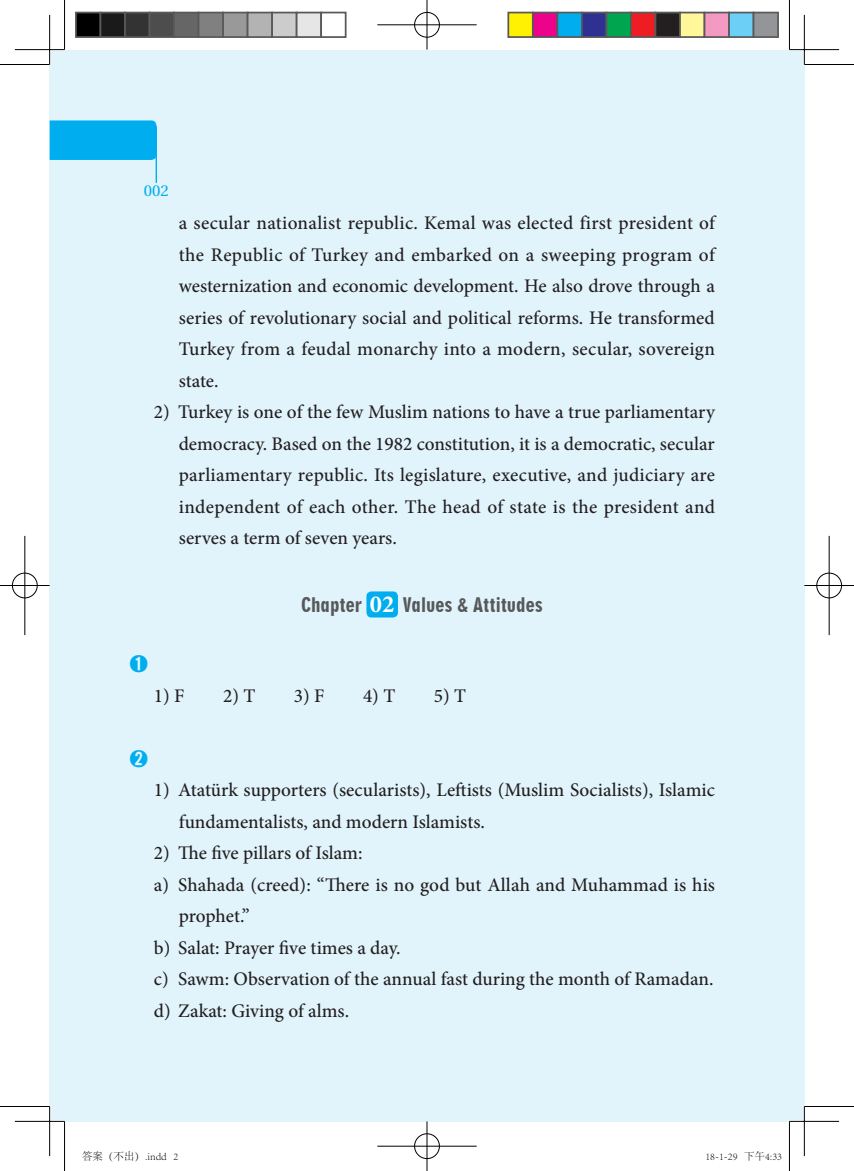
<style>
.page{position:relative;width:854px;height:1171px;background:#fff}
.page>*{position:absolute;margin:0;border:0;box-sizing:border-box;transform-origin:0 0}
.t1{font:700 24.5px "Minion Pro";color:#fff}
.答案文{font:500 19.25px/31.5px "Minion Pro";color:#231f20;text-align:justify}
.练习章{font:19.25px "Geometric 706 BT Black Condensed B";color:#57585a}
.练习标题{font:500 19.25px "Adobe Myungjo Std";color:#00aeef}
.t2{font:15.75px "Utopia";color:#00aeef}
.t3{font:300 10.5px "Adobe Song Std";color:#000}
</style>
<div class="page">
<div style="left:789px;top:50px;width:15px;height:1071px;background:#e1f4fc"></div>
<div style="left:50px;top:50px;width:739px;height:1071px;background:#e1f4fc"></div>
<svg style="left:50px;top:120px;width:107px;height:63px"></svg>
<div style="left:366px;top:591px;width:32px;height:26px;background:#00aeef;border-radius:5px"></div>
<hr style="left:15px;top:48px;width:49px;height:3px;background:#fff">
<hr style="left:789px;top:48px;width:49px;height:3px;background:#fff">
<hr style="left:15px;top:1120px;width:49px;height:2px;background:#fff">
<hr style="left:789px;top:1120px;width:49px;height:2px;background:#fff">
<hr style="left:48px;top:15px;width:3px;height:49px;background:#fff">
<hr style="left:48px;top:1106px;width:3px;height:50px;background:#fff">
<hr style="left:802px;top:15px;width:3px;height:49px;background:#fff">
<hr style="left:802px;top:1106px;width:3px;height:50px;background:#fff">
<hr style="left:0;top:64px;width:50px;height:1px;background:#000">
<hr style="left:804px;top:64px;width:49px;height:1px;background:#000">
<hr style="left:0;top:1106px;width:50px;height:1px;background:#000">
<hr style="left:804px;top:1106px;width:49px;height:1px;background:#000">
<hr style="left:64px;top:0;width:1px;height:50px;background:#000">
<hr style="left:64px;top:1121px;width:1px;height:50px;background:#000">
<hr style="left:788px;top:0;width:1px;height:50px;background:#000">
<hr style="left:788px;top:1121px;width:1px;height:50px;background:#000">
<hr style="left:15px;top:49px;width:49px;height:1px;background:#000">
<hr style="left:789px;top:49px;width:49px;height:1px;background:#000">
<hr style="left:15px;top:1121px;width:49px;height:1px;background:#000">
<hr style="left:789px;top:1121px;width:49px;height:1px;background:#000">
<hr style="left:49px;top:15px;width:1px;height:49px;background:#000">
<hr style="left:49px;top:1106px;width:1px;height:50px;background:#000">
<hr style="left:803px;top:15px;width:1px;height:49px;background:#000">
<hr style="left:803px;top:1106px;width:1px;height:50px;background:#000">
<div style="left:413px;top:11px;width:27px;height:27px;border:2px solid #fff;border-radius:50%"></div>
<hr style="left:377px;top:24px;width:99px;height:2px;background:#fff">
<hr style="left:425px;top:0;width:3px;height:50px;background:#fff">
<div style="left:414px;top:12px;width:25px;height:25px;border:1px solid #000;border-radius:50%"></div>
<hr style="left:377px;top:25px;width:99px;height:1px;background:#000">
<hr style="left:426px;top:0;width:1px;height:50px;background:#000">
<div style="left:413px;top:1132px;width:27px;height:28px;border:2px solid #fff;border-radius:50%"></div>
<hr style="left:377px;top:1145px;width:99px;height:2px;background:#fff">
<hr style="left:425px;top:1121px;width:3px;height:50px;background:#fff">
<div style="left:414px;top:1133px;width:25px;height:26px;border:1px solid #000;border-radius:50%"></div>
<hr style="left:377px;top:1146px;width:99px;height:1px;background:#000">
<hr style="left:426px;top:1121px;width:1px;height:50px;background:#000">
<div style="left:11px;top:572px;width:27px;height:27px;border:2px solid #fff;border-radius:50%"></div>
<hr style="left:0;top:584px;width:50px;height:3px;background:#fff">
<hr style="left:24px;top:536px;width:2px;height:99px;background:#fff">
<div style="left:12px;top:573px;width:25px;height:25px;border:1px solid #000;border-radius:50%"></div>
<hr style="left:0;top:585px;width:50px;height:1px;background:#000">
<hr style="left:25px;top:536px;width:1px;height:99px;background:#000">
<div style="left:815px;top:572px;width:27px;height:27px;border:2px solid #fff;border-radius:50%"></div>
<hr style="left:804px;top:584px;width:49px;height:3px;background:#fff">
<hr style="left:827px;top:536px;width:3px;height:99px;background:#fff">
<div style="left:816px;top:573px;width:25px;height:25px;border:1px solid #000;border-radius:50%"></div>
<hr style="left:804px;top:585px;width:49px;height:1px;background:#000">
<hr style="left:828px;top:536px;width:1px;height:99px;background:#000">
<div style="left:76px;top:13px;width:24px;height:24px;background:#000"></div>
<div style="left:75px;top:12px;width:26px;height:26px;border:2px solid #595959"></div>
<div style="left:100px;top:13px;width:25px;height:24px;background:#1a1a1a"></div>
<div style="left:99px;top:12px;width:27px;height:26px;border:2px solid #595959"></div>
<div style="left:125px;top:13px;width:24px;height:24px;background:#333"></div>
<div style="left:124px;top:12px;width:26px;height:26px;border:2px solid #595959"></div>
<div style="left:149px;top:13px;width:25px;height:24px;background:#4d4d4d"></div>
<div style="left:148px;top:12px;width:27px;height:26px;border:2px solid #595959"></div>
<div style="left:174px;top:13px;width:24px;height:24px;background:#666"></div>
<div style="left:173px;top:12px;width:26px;height:26px;border:2px solid #595959"></div>
<div style="left:198px;top:13px;width:25px;height:24px;background:#808080"></div>
<div style="left:197px;top:12px;width:27px;height:26px;border:2px solid #595959"></div>
<div style="left:223px;top:13px;width:24px;height:24px;background:#999"></div>
<div style="left:222px;top:12px;width:26px;height:26px;border:2px solid #595959"></div>
<div style="left:247px;top:13px;width:25px;height:24px;background:#b3b3b3"></div>
<div style="left:246px;top:12px;width:27px;height:26px;border:2px solid #595959"></div>
<div style="left:272px;top:13px;width:24px;height:24px;background:#ccc"></div>
<div style="left:271px;top:12px;width:26px;height:26px;border:2px solid #595959"></div>
<div style="left:296px;top:13px;width:25px;height:24px;background:#e6e6e6"></div>
<div style="left:295px;top:12px;width:27px;height:26px;border:2px solid #595959"></div>
<div style="left:320px;top:12px;width:26px;height:26px;border:2px solid #595959"></div>
<div style="left:508px;top:13px;width:24px;height:24px;background:#fff101"></div>
<div style="left:507px;top:12px;width:26px;height:26px;border:2px solid #595959"></div>
<div style="left:532px;top:13px;width:25px;height:24px;background:#ed028c"></div>
<div style="left:531px;top:12px;width:27px;height:26px;border:2px solid #595959"></div>
<div style="left:557px;top:13px;width:24px;height:24px;background:#00aeef"></div>
<div style="left:556px;top:12px;width:26px;height:26px;border:2px solid #595959"></div>
<div style="left:581px;top:13px;width:25px;height:24px;background:#2e3092"></div>
<div style="left:580px;top:12px;width:27px;height:26px;border:2px solid #595959"></div>
<div style="left:606px;top:13px;width:24px;height:24px;background:#00a54f"></div>
<div style="left:605px;top:12px;width:26px;height:26px;border:2px solid #595959"></div>
<div style="left:630px;top:13px;width:25px;height:24px;background:#ee1d23"></div>
<div style="left:629px;top:12px;width:27px;height:26px;border:2px solid #595959"></div>
<div style="left:655px;top:13px;width:24px;height:24px;background:#231f20"></div>
<div style="left:654px;top:12px;width:26px;height:26px;border:2px solid #595959"></div>
<div style="left:679px;top:13px;width:25px;height:24px;background:#fff79a"></div>
<div style="left:678px;top:12px;width:27px;height:26px;border:2px solid #595959"></div>
<div style="left:704px;top:13px;width:24px;height:24px;background:#f499c2"></div>
<div style="left:703px;top:12px;width:26px;height:26px;border:2px solid #595959"></div>
<div style="left:728px;top:13px;width:25px;height:24px;background:#6bcff6"></div>
<div style="left:727px;top:12px;width:27px;height:26px;border:2px solid #595959"></div>
<div style="left:753px;top:13px;width:24px;height:24px;background:#939598"></div>
<div style="left:752px;top:12px;width:26px;height:26px;border:2px solid #595959"></div>
<p class="t2" style="left:144px;top:182px;width:27px">002</p>
<p class="答案文" style="left:179px;top:207px;width:537px">a secular nationalist republic. Kemal was elected first president of the Republic of Turkey and embarked on a sweeping program of westernization and economic development. He also drove through a series of revolutionary social and political reforms. He transformed Turkey from a feudal monarchy into a modern, secular, sovereign state.</p>
<p class="答案文" style="left:179px;top:396px;width:537px;text-indent:-25px">2) Turkey is one of the few Muslim nations to have a true parliamentary democracy. Based on the 1982 constitution, it is a democratic, secular parliamentary republic. Its legislature, executive, and judiciary are independent of each other. The head of state is the president and serves a term of seven years.</p>
<p class="练习章" style="left:301px;top:593px;width:62px">Chapter</p>
<p class="t1" style="left:370px;top:587px;width:26px">02</p>
<p class="练习章" style="left:402px;top:593px;width:141px">Values &amp; Attitudes</p>
<p class="练习标题" style="left:129px;top:654px;width:21px">➊</p>
<p class="答案文" style="left:154px;top:680px;width:32px">1) F</p>
<p class="答案文" style="left:223px;top:680px;width:34px">2) T</p>
<p class="答案文" style="left:294px;top:680px;width:32px">3) F</p>
<p class="答案文" style="left:363px;top:680px;width:34px">4) T</p>
<p class="答案文" style="left:433px;top:680px;width:34px">5) T</p>
<p class="练习标题" style="left:129px;top:749px;width:21px">➋</p>
<p class="答案文" style="left:179px;top:774px;width:537px;text-indent:-25px">1) Atatürk supporters (secularists), Leftists (Muslim Socialists), Islamic fundamentalists, and modern Islamists.</p>
<p class="答案文" style="left:154px;top:837px;width:210px">2) The five pillars of Islam:</p>
<p class="答案文" style="left:179px;top:869px;width:537px;text-indent:-25px">a) Shahada (creed): “There is no god but Allah and Muhammad is his prophet.”</p>
<p class="答案文" style="left:154px;top:932px;width:248px">b) Salat: Prayer five times a day.</p>
<p class="答案文" style="left:154px;top:963px;width:561px">c) Sawm: Observation of the annual fast during the month of Ramadan.</p>
<p class="答案文" style="left:154px;top:995px;width:197px">d) Zakat: Giving of alms.</p>
<p class="t3" style="left:82px;top:1151px;width:98px">答案（不出）.indd 2</p>
<p class="t3" style="left:705px;top:1151px;width:78px">18-1-29 下午4:33</p>
</div>
